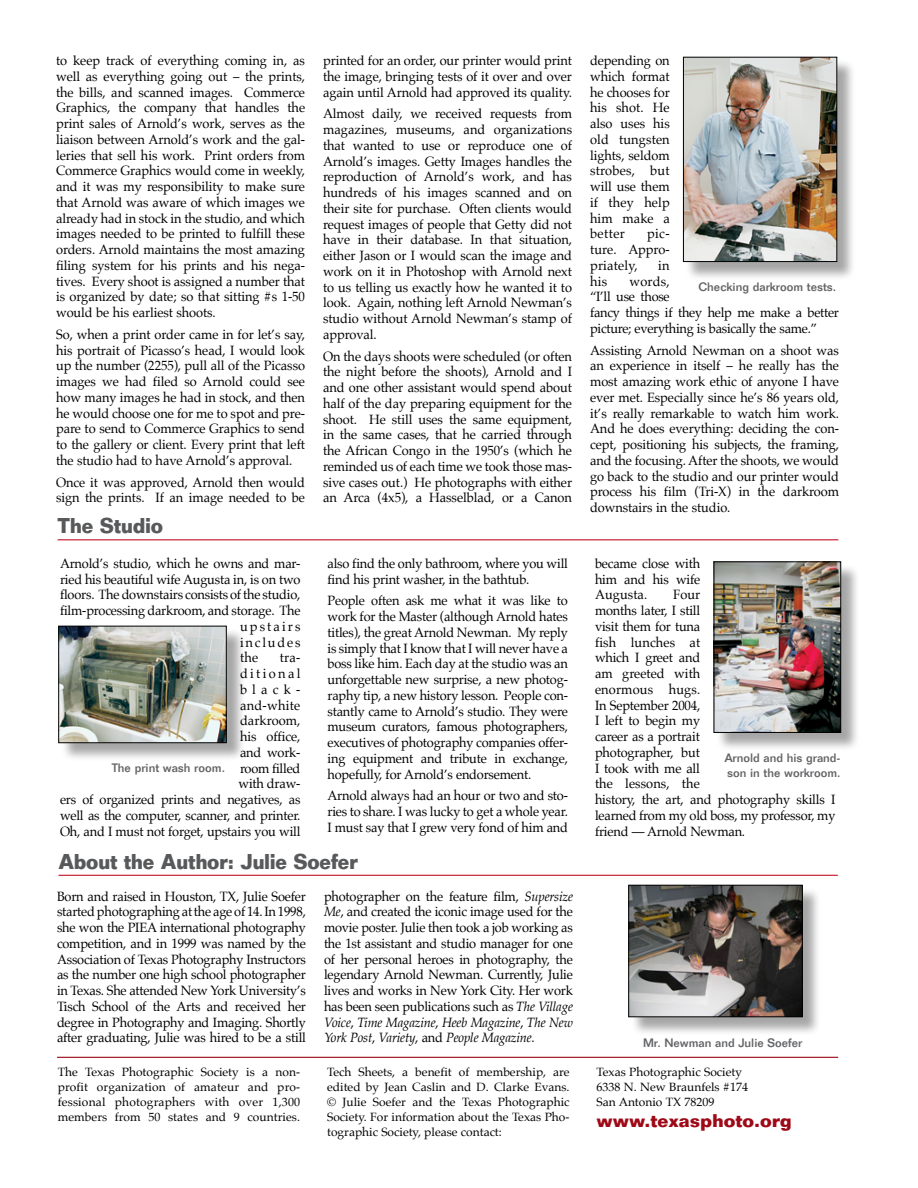
<style>
.page{position:relative;width:918px;height:1188px;background:#fff}
.page>*{position:absolute;margin:0;border:0;box-sizing:border-box;transform-origin:0 0}
.Small_Headlines{font:700 21px "Folio";letter-spacing:-.015em;color:#58595b;scale:.9 1}
.Main_Text_for_newsle{font:700 18px "Folio";color:#9e0917}
.Main_text_for_Tech_S{font:13.5px/15.8px "Palatino";letter-spacing:-.015em;color:#000;text-align:justify;scale:.95 1}
.Main_Text_for_newsle-2{font:13.5px/15.8px "Palatino";letter-spacing:-.015em;color:#000;text-align:justify;scale:.95 1}
.Main_text_for_Tech_S-2{font:13.5px "Palatino";letter-spacing:.165em;color:#000;scale:.95 1}
.Main_text_for_Tech_S-3{font:13.5px "Palatino";letter-spacing:.14em;color:#000;scale:.95 1}
.Main_Text_for_newsle-3{font:12px/15px "Palatino";color:#000;text-align:justify}
.Picture_Text{font:500 12px "Folio";color:#636466}
.s1{font-style:italic}
</style>
<div class="page">
<hr style="left:58px;top:875px;width:780px;height:1px;background:#c41425">
<hr style="left:57px;top:1057px;width:781px;height:1px;background:#9e0917">
<hr style="left:58px;top:539px;width:780px;height:1px;background:#c41425">
<div style="left:630px;top:887px;width:191px;height:149px;background:#000;opacity:.35"></div>
<img style="left:630px;top:887px;width:170px;height:128px">
<div style="left:628px;top:885px;width:174px;height:132px;border:1px solid #000"></div>
<div style="left:716px;top:564px;width:144px;height:188px;background:#000;opacity:.35"></div>
<img style="left:716px;top:564px;width:123px;height:167px">
<div style="left:714px;top:562px;width:127px;height:171px;border:1px solid #000"></div>
<div style="left:685px;top:59px;width:171px;height:222px;background:#000;opacity:.35"></div>
<img style="left:685px;top:59px;width:150px;height:201px">
<div style="left:683px;top:57px;width:154px;height:205px;border:1px solid #000"></div>
<div style="left:60px;top:628px;width:186px;height:134px;background:#000;opacity:.35"></div>
<img style="left:60px;top:628px;width:164px;height:113px">
<div style="left:58px;top:626px;width:168px;height:117px;border:1px solid #000"></div>
<p class="Main_text_for_Tech_S" style="left:56px;top:53px;width:264px">to keep track of everything coming in, as well as everything going out – the prints, the bills, and scanned images. Commerce Graphics, the company that handles the print sales of Arnold’s work, serves as the liaison between Arnold’s work and the gal&shy;leries that sell his work. Print orders from Commerce Graphics would come in weekly, and it was my responsibility to make sure that Arnold was aware of which images we already had in stock in the studio, and which images needed to be printed to fulfill these orders. Arnold maintains the most amazing filing system for his prints and his nega&shy;tives. Every shoot is assigned a number that is organized by date; so that sitting #s 1-50 would be his earliest shoots.</p>
<p class="Main_text_for_Tech_S" style="left:56px;top:326px;width:264px">So, when a print order came in for let’s say, his portrait of Picasso’s head, I would look up the number (2255), pull all of the Picasso images we had filed so Arnold could see how many images he had in stock, and then he would choose one for me to spot and pre&shy;pare to send to Commerce Graphics to send to the gallery or client. Every print that left the studio had to have Arnold’s approval.</p>
<p class="Main_text_for_Tech_S" style="left:56px;top:474px;width:264px">Once it was approved, Arnold then would sign the prints. If an image needed to be</p>
<p class="Small_Headlines" style="left:58px;top:513px;width:119px">The Studio</p>
<p class="Main_text_for_Tech_S" style="left:60px;top:555px;width:255px">Arnold’s studio, which he owns and mar-</p>
<p class="Main_text_for_Tech_S" style="left:60px;top:571px;width:255px">ried his beautiful wife Augusta in, is on two</p>
<p class="Main_text_for_Tech_S" style="left:60px;top:587px;width:255px">floors. The downstairs consists of the studio,</p>
<p class="Main_text_for_Tech_S" style="left:60px;top:603px;width:255px">film-processing darkroom, and storage. The</p>
<p class="Main_text_for_Tech_S-2" style="left:240px;top:615px;width:65px">upstairs</p>
<p class="Main_text_for_Tech_S-3" style="left:240px;top:631px;width:65px">includes</p>
<p class="Main_text_for_Tech_S" style="left:240px;top:650px;width:21px">the</p>
<p class="Main_text_for_Tech_S" style="left:60px;top:650px;width:255px;text-align:right">tra-<br>ditional<br>black-<br>and-white<br>darkroom,<br>his office,<br>and work-<br>room filled<br>with draw-<br>ers of organized prints and negatives, as well as the computer, scanner, and printer.<br>Oh, and I must not forget, upstairs you will</p>
<p class="Picture_Text" style="left:112px;top:761px;width:115px">The print wash room.</p>
<p class="Main_text_for_Tech_S" style="left:323px;top:53px;width:264px">printed for an order, our printer would print the image, bringing tests of it over and over again until Arnold had approved its quality.</p>
<p class="Main_text_for_Tech_S" style="left:323px;top:106px;width:264px">Almost daily, we received requests from magazines, museums, and organizations that wanted to use or reproduce one of Arnold’s images. Getty Images handles the reproduction of Arnold’s work, and has hundreds of his images scanned and on their site for purchase. Often clients would request images of people that Getty did not have in their database. In that situation, either Jason or I would scan the image and work on it in Photoshop with Arnold next to us telling us exactly how he wanted it to look. Again, nothing left Arnold Newman’s studio without Arnold Newman’s stamp of approval.</p>
<p class="Main_text_for_Tech_S" style="left:323px;top:348px;width:264px">On the days shoots were scheduled (or often the night before the shoots), Arnold and I and one other assistant would spend about half of the day preparing equipment for the shoot. He still uses the same equipment, in the same cases, that he carried through the African Congo in the 1950’s (which he reminded us of each time we took those mas&shy;sive cases out.) He photographs with either an Arca (4x5), a Hasselblad, or a Canon</p>
<p class="Main_text_for_Tech_S" style="left:327px;top:555px;width:255px">also find the only bathroom, where you will find his print washer, in the bathtub.</p>
<p class="Main_text_for_Tech_S" style="left:327px;top:593px;width:255px">People often ask me what it was like to work for the Master (although Arnold hates titles), the great Arnold Newman. My reply is simply that I know that I will never have a boss like him. Each day at the studio was an unforgettable new surprise, a new photog&shy;raphy tip, a new history lesson. People con&shy;stantly came to Arnold’s studio. They were museum curators, famous photographers, executives of photography companies offer&shy;ing equipment and tribute in exchange, hopefully, for Arnold’s endorsement.</p>
<p class="Main_text_for_Tech_S" style="left:327px;top:788px;width:255px">Arnold always had an hour or two and sto&shy;ries to share. I was lucky to get a whole year.<br>I must say that I grew very fond of him and</p>
<p class="Small_Headlines" style="left:58px;top:848px;width:334px">About the Author: Julie Soefer</p>
<p class="Main_Text_for_newsle-2" style="left:57px;top:888px;width:264px">Born and raised in Houston, TX, Julie Soefer started photographing at the age of 14. In 1998, she won the PIEA international photography competition, and in 1999 was named by the Association of Texas Photography Instructors as the number one high school photographer in Texas. She attended New York University’s Tisch School of the Arts and received her degree in Photography and Imaging. Shortly after graduating, Julie was hired to be a still</p>
<p class="Main_Text_for_newsle-2" style="left:324px;top:888px;width:264px">photographer on the feature film, <span class="s1">Supersize Me</span>, and created the iconic image used for the movie poster. Julie then took a job working as the 1st assistant and studio manager for one of her personal heroes in photography, the legendary Arnold Newman. Currently, Julie lives and works in New York City. Her work has been seen publications such as <span class="s1">The Village Voice</span>, <span class="s1">Time Magazine</span>, <span class="s1">Heeb Magazine</span>, <span class="s1">The New York Post</span>, <span class="s1">Variety</span>, and <span class="s1">People Magazine</span>.</p>
<p class="Main_text_for_Tech_S" style="left:590px;top:53px;width:85px">depending on which format he chooses for his shot. He also uses his old tungsten lights, seldom strobes, but will use them if they help him make a better</p>
<p class="Main_text_for_Tech_S" style="left:590px;top:226px;width:85px;text-indent:57px">pic&shy;ture. Appro&shy;priately,</p>
<p class="Main_text_for_Tech_S" style="left:658px;top:257px;width:14px">in</p>
<p class="Main_text_for_Tech_S" style="left:590px;top:273px;width:20px">his</p>
<p class="Main_text_for_Tech_S" style="left:590px;top:273px;width:264px;text-align:left;text-indent:39px">words,<br>“I’ll use those<br>fancy things if they help me make a better picture; everything is basically the same.”</p>
<p class="Main_text_for_Tech_S" style="left:590px;top:342px;width:264px">Assisting Arnold Newman on a shoot was an experience in itself – he really has the most amazing work ethic of anyone I have ever met. Especially since he’s 86 years old, it’s really remarkable to watch him work.<br>And he does everything: deciding the con&shy;cept, positioning his subjects, the framing, and the focusing. After the shoots, we would go back to the studio and our printer would process his film (Tri-X) in the darkroom downstairs in the studio.</p>
<p class="Picture_Text" style="left:698px;top:280px;width:139px">Checking darkroom tests.</p>
<p class="Main_text_for_Tech_S" style="left:595px;top:555px;width:112px">became close with him and his wife Augusta.</p>
<p class="Main_text_for_Tech_S" style="left:595px;top:587px;width:255px;text-align:left;text-indent:78px">Four<br>months later, I still<br>visit them for tuna<br>fish lunches at<br>which I greet and<br>am greeted with<br>enormous hugs.<br>In September 2004,<br>I left to begin my<br>career as a portrait<br>photographer, but<br>I took with me all<br>the lessons, the<br>history, the art, and photography skills I learned from my old boss, my professor, my friend — Arnold Newman.</p>
<p class="Picture_Text" style="left:725px;top:751px;width:117px">Arnold and his grand-</p>
<p class="Picture_Text" style="left:727px;top:766px;width:115px">son in the workroom.</p>
<p class="Picture_Text" style="left:643px;top:1036px;width:161px">Mr. Newman and Julie Soefer</p>
<p class="Main_Text_for_newsle-3" style="left:58px;top:1065px;width:244px">The Texas Photographic Society is a non&shy;profit organization of amateur and pro&shy;fessional photographers with over 1,300 members from 50 states and 9 countries.</p>
<p class="Main_Text_for_newsle-3" style="left:327px;top:1065px;width:244px">Tech Sheets, a benefit of membership, are edited by Jean Caslin and D. Clarke Evans. © Julie Soefer and the Texas Photographic Society. For information about the Texas Pho&shy;tographic Society, please contact:</p>
<p class="Main_Text_for_newsle-3" style="left:597px;top:1065px;width:153px;text-align:left">Texas Photographic Society<br>6338 N. New Braunfels #174<br>San Antonio TX 78209</p>
<p class="Main_Text_for_newsle" style="left:597px;top:1110px;width:197px">www.texasphoto.org</p>
</div>
